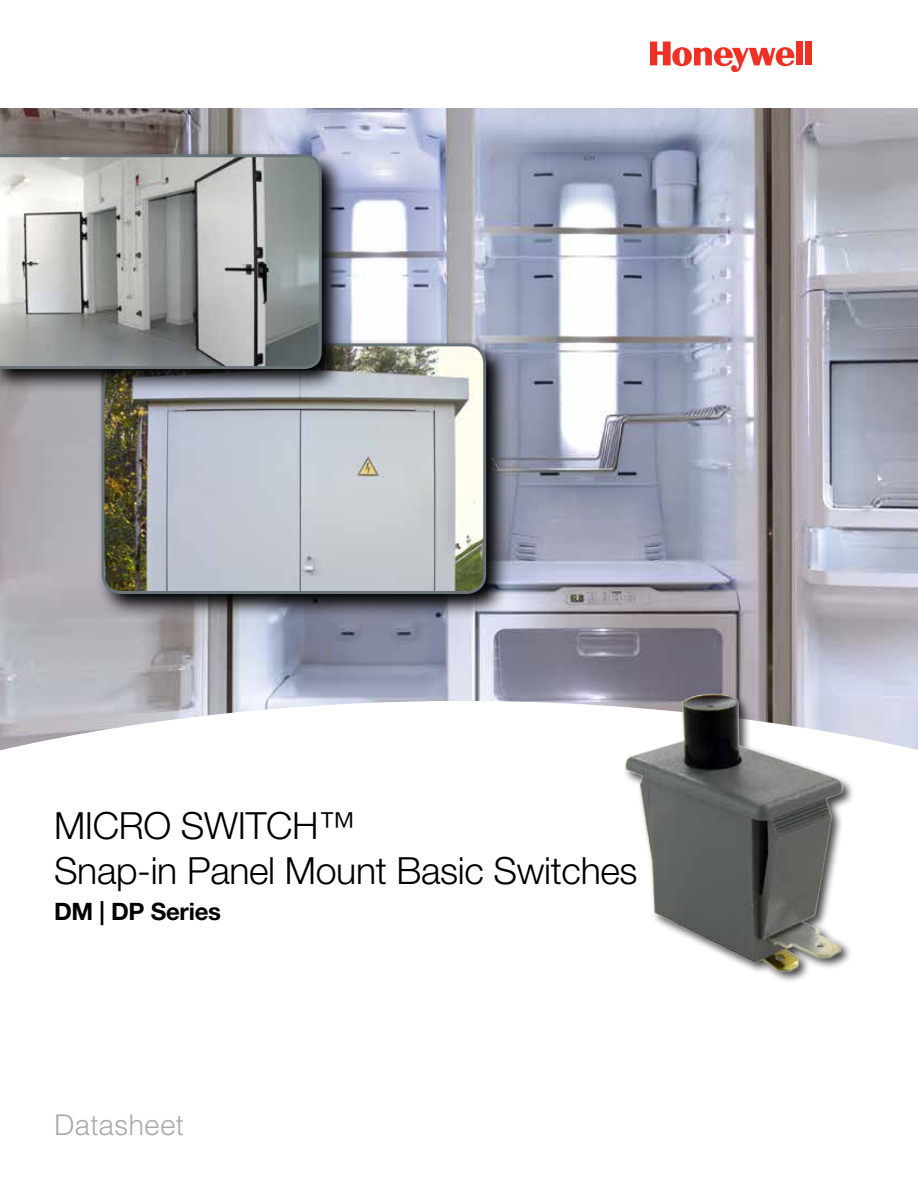
<style>
.page{position:relative;width:918px;height:1188px;background:#fff}
.page>*{position:absolute;margin:0;border:0;box-sizing:border-box;transform-origin:0 0}
.t1{font:300 37.5px/45px "Helvetica Neue LT Std";letter-spacing:-.01em;color:#000}
.t2{font:300 28.5px "Helvetica LT Std";color:#a7a9ac}
.t3{font:700 24px "Helvetica Neue LT Std";letter-spacing:-.01em;color:#000}
</style>
<div class="page">
<img style="left:0;top:109px;width:918px;height:592px">
<div style="left:796px;top:42px;width:7px;height:23px;background:#ee3124"></div>
<div style="left:805px;top:42px;width:7px;height:23px;background:#ee3124"></div>
<svg style="left:650px;top:42px;width:145px;height:30px"></svg>
<svg style="left:0;top:701px;width:918px;height:50px"></svg>
<svg style="left:96px;top:338px;width:415px;height:280px;background:#6a6c76"></svg>
<img style="left:103px;top:345px;width:382px;height:247px">
<div style="left:102px;top:343px;width:384px;height:251px;border:3px solid #68737a;border-radius:18px"></div>
<svg style="left:0;top:148px;width:347px;height:246px;background:#767883"></svg>
<svg style="left:0;top:153px;width:323px;height:218px;background:#a1a3a1"></svg>
<div style="left:622px;top:692px;width:234px;height:291px;background:#000;opacity:.75"></div>
<img style="left:624px;top:684px;width:221px;height:291px">
<p class="t1" style="left:54px;top:802px;width:585px">MICRO SWITCH™<br>Snap-in Panel Mount Basic Switches</p>
<p class="t3" style="left:54px;top:897px;width:169px">DM | DP Series</p>
<p class="t2" style="left:54px;top:1107px;width:131px">Datasheet</p>
</div>
